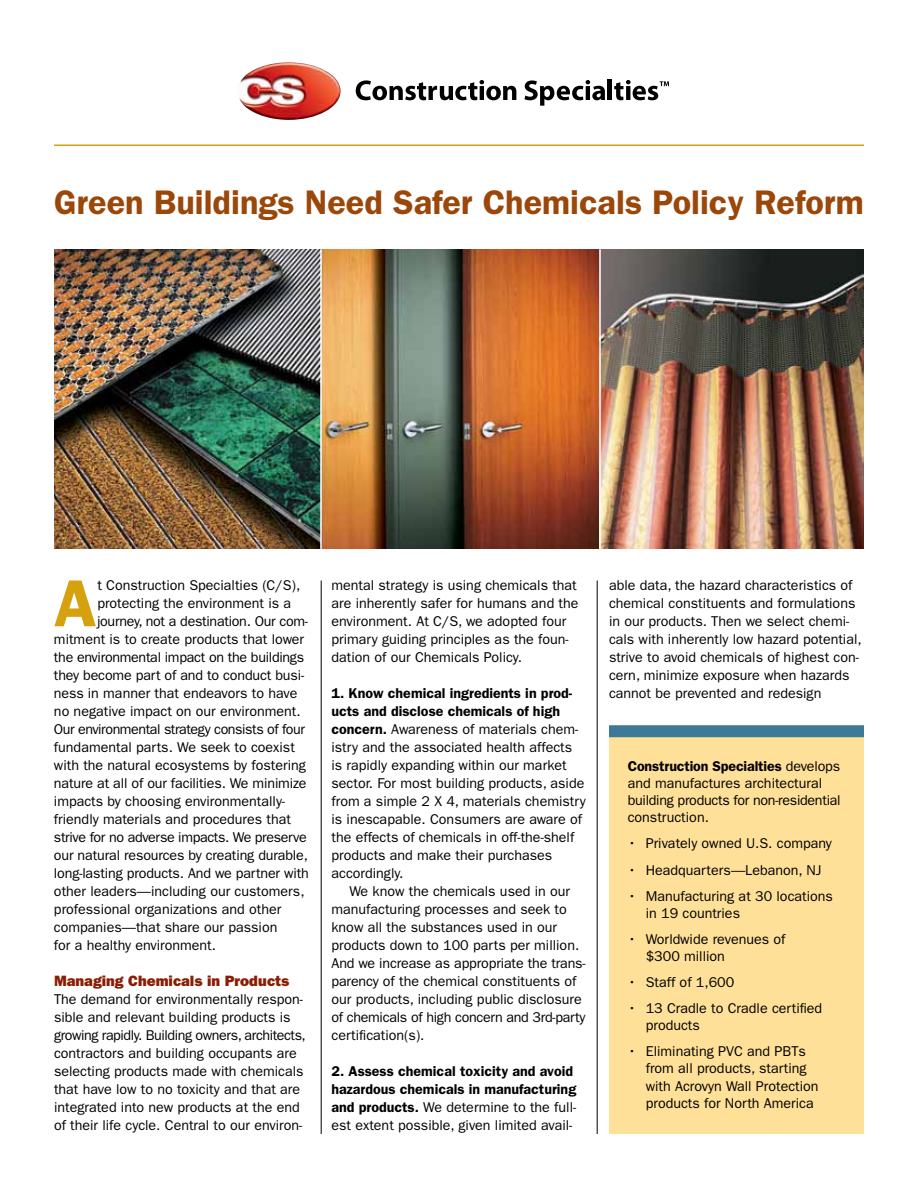
<style>
.page{position:relative;width:918px;height:1188px;background:#fff}
.page>*{position:absolute;margin:0;border:0;box-sizing:border-box;transform-origin:0 0}
.t1{font:600 66.75px "ITC Franklin Gothic Std";color:#d5a10f}
.t2{font:600 34.2px "ITC Franklin Gothic Std";color:#9b4709}
.t3{font:15px "ITC Franklin Gothic Std Hvy";color:#8a1d03}
.t4{font:14.25px/18px "ITC Franklin Gothic Std";color:#000}
.t5{font:600 14.25px/18px "ITC Franklin Gothic Std";color:#000}
.t6{font:14.25px "ITC Franklin Gothic Std";letter-spacing:-.02em;color:#000}
.t7{font:14.25px "ITC Franklin Gothic Std";letter-spacing:-.03em;color:#000}
.t8{font:14.25px "ITC Franklin Gothic Std";letter-spacing:-.025em;color:#000}
.s1{font-weight:600}
.s2{font-weight:400}
</style>
<div class="page">
<hr style="left:54px;top:144px;width:810px;height:2px;background:#d5a10f">
<hr style="left:321px;top:580px;width:1px;height:554px;background:#000">
<div style="left:609px;top:726px;width:255px;height:408px;background:#ffe098"></div>
<div style="left:609px;top:725px;width:255px;height:12px;background:#3e7998"></div>
<hr style="left:597px;top:580px;width:1px;height:554px;background:#000">
<svg style="left:356px;top:80px;width:160px;height:20px"></svg>
<svg style="left:524px;top:80px;width:81px;height:26px"></svg>
<hr style="left:608px;top:80px;width:4px;height:20px;background:#000">
<svg style="left:614px;top:80px;width:55px;height:20px"></svg>
<img style="left:239px;top:62px;width:102px;height:58px">
<img style="left:322px;top:249px;width:542px;height:300px">
<img style="left:54px;top:249px;width:266px;height:300px">
<hr style="left:599px;top:249px;width:2px;height:320px;background:#fff">
<h2 class="t2" style="left:54px;top:182px;width:811px">Green Buildings Need Safer Chemicals Policy Reform</h2>
<h1 class="t1" style="left:54px;top:564px;width:44px">A</h1>
<p class="t4" style="left:97px;top:577px;width:204px">t Construction Specialties (C/S),</p>
<p class="t4" style="left:97px;top:595px;width:195px">protecting the environment is a</p>
<p class="t6" style="left:97px;top:613px;width:212px">journey, not a destination. Our com-</p>
<p class="t4" style="left:54px;top:631px;width:252px">mitment is to create products that lower</p>
<p class="t6" style="left:54px;top:649px;width:252px">the environmental impact on the buildings</p>
<p class="t4" style="left:54px;top:667px;width:252px">they become part of and to conduct busi-</p>
<p class="t4" style="left:54px;top:685px;width:245px">ness in manner that endeavors to have</p>
<p class="t4" style="left:54px;top:703px;width:248px">no negative impact on our environment.</p>
<p class="t7" style="left:54px;top:721px;width:253px">Our environmental strategy consists of four</p>
<p class="t4" style="left:54px;top:739px;width:242px">fundamental parts. We seek to coexist</p>
<p class="t4" style="left:54px;top:757px;width:253px">with the natural ecosystems by fostering</p>
<p class="t4" style="left:54px;top:775px;width:254px">nature at all of our facilities. We minimize</p>
<p class="t4" style="left:54px;top:793px;width:233px">impacts by choosing environmentally-</p>
<p class="t4" style="left:54px;top:811px;width:239px">friendly materials and procedures that</p>
<p class="t8" style="left:54px;top:829px;width:254px">strive for no adverse impacts. We preserve</p>
<p class="t4" style="left:54px;top:847px;width:256px">our natural resources by creating durable,</p>
<p class="t4" style="left:54px;top:865px;width:256px">long-lasting products. And we partner with</p>
<p class="t4" style="left:54px;top:883px;width:252px">other leaders—including our customers,</p>
<p class="t4" style="left:54px;top:901px;width:229px">professional organizations and other</p>
<p class="t4" style="left:54px;top:919px;width:225px">companies—that share our passion</p>
<p class="t4" style="left:54px;top:936px;width:164px">for a healthy environment.</p>
<p class="t3" style="left:54px;top:972px;width:237px">Managing Chemicals in Products</p>
<p class="t4" style="left:54px;top:991px;width:253px">The demand for environmentally respon&shy;sible and relevant building products is growing rapidly. Building owners, architects, contractors and building occupants are selecting products made with chemicals that have low to no toxicity and that are integrated into new products at the end of their life cycle. Central to our environ-</p>
<p class="t4" style="left:332px;top:577px;width:249px">mental strategy is using chemicals that are inherently safer for humans and the environment. At C/S, we adopted four primary guiding principles as the foun&shy;dation of our Chemicals Policy.</p>
<p class="t4" style="left:332px;top:685px;width:256px"><span class="s1">1. Know chemical ingredients in prod&shy;ucts and disclose chemicals of high concern.</span> Awareness of materials chem&shy;istry and the associated health affects is rapidly expanding within our market sector. For most building products, aside from a simple 2 X 4, materials chemistry is inescapable. Consumers are aware of the effects of chemicals in off-the-shelf products and make their purchases accordingly.</p>
<p class="t4" style="left:332px;top:883px;width:256px;text-indent:18px">We know the chemicals used in our manufacturing processes and seek to know all the substances used in our products down to 100 parts per million.<br>And we increase as appropriate the trans&shy;parency of the chemical constituents of our products, including public disclosure of chemicals of high concern and 3rd-party certification(s).</p>
<p class="t5" style="left:332px;top:1062px;width:246px">2. Assess chemical toxicity and avoid hazardous chemicals in manufacturing and products. <span class="s2">We determine to the full&shy;est extent possible, given limited avail-</span></p>
<p class="t4" style="left:609px;top:577px;width:254px">able data, the hazard characteristics of chemical constituents and formulations in our products. Then we select chemi&shy;cals with inherently low hazard potential, strive to avoid chemicals of highest con&shy;cern, minimize exposure when hazards cannot be prevented and redesign</p>
<p class="t4" style="left:628px;top:758px;width:214px;line-height:17.1px"><span class="s1">Construction Specialties</span> develops and manufactures architectural building products for non-residential construction.</p>
<p class="t4" style="left:628px;top:835px;width:206px">• Privately owned U.S. company</p>
<p class="t4" style="left:628px;top:861px;width:195px">• Headquarters—Lebanon, NJ</p>
<p class="t4" style="left:646px;top:887px;width:189px;line-height:17.1px;text-indent:-18px">• Manufacturing at 30 locations in 19 countries</p>
<p class="t4" style="left:646px;top:931px;width:141px;line-height:17.1px;text-indent:-18px">• Worldwide revenues of $300 million</p>
<p class="t4" style="left:628px;top:973px;width:108px">• Staff of 1,600</p>
<p class="t4" style="left:646px;top:1000px;width:178px;line-height:17.1px;text-indent:-18px">• 13 Cradle to Cradle certified products</p>
<p class="t4" style="left:646px;top:1043px;width:174px;line-height:17.1px;text-indent:-18px">• Eliminating PVC and PBTs from all products, starting with Acrovyn Wall Protection products for North America</p>
</div>
